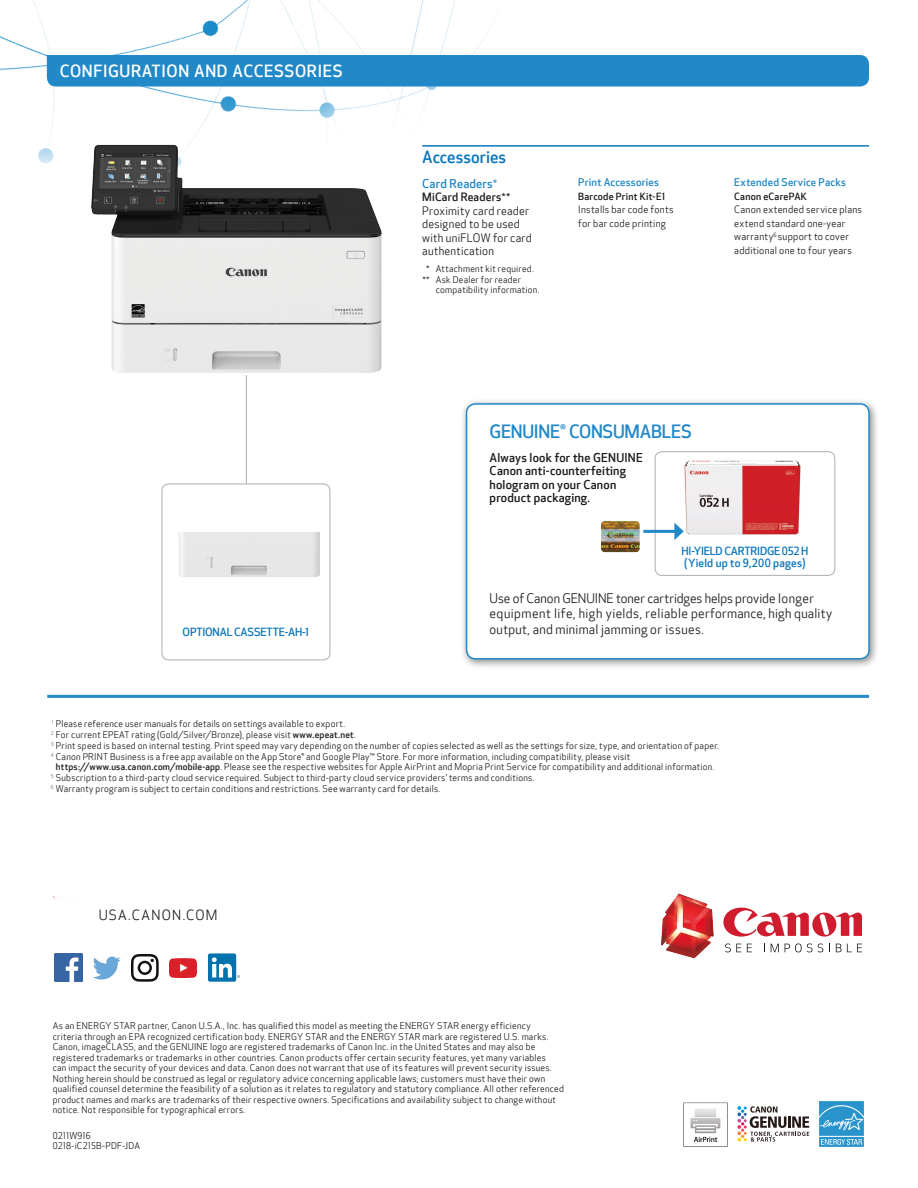
<style>
.page{position:relative;width:918px;height:1188px;background:#fff}
.page>*{position:absolute;margin:0;border:0;box-sizing:border-box;transform-origin:0 0}
.t1{font:500 18px "Optic Sans 301";letter-spacing:-.015em;color:#2289c8}
.t2{font:500 16.5px "Optic Sans 301";letter-spacing:.04em;color:#fff}
.t3{font:500 16.5px "Optic Sans 301";color:#0b76ba}
.t4{font:13.5px "Optic Sans 201";letter-spacing:.095em;color:#1c1b1a}
.t5{font:12.75px/15.8px "Optic Sans 201";letter-spacing:.02em;color:#1c1b1a}
.t6{font:500 12px/13.5px "Optic Sans 301";letter-spacing:.02em;color:#1c1b1a}
.t7{font:500 12px "Optic Sans 301";letter-spacing:.02em;color:#2289c8}
.t8{font:11.25px/13.5px "Optic Sans 201";letter-spacing:.02em;color:#1c1b1a}
.t9{font:500 11.25px "Optic Sans 301";letter-spacing:.02em;color:#1c1b1a}
.t10{font:500 11.1px/11.9px "Optic Sans 301";letter-spacing:-.01em;color:#0b76ba}
.t11{font:500 10.5px "Optic Sans 301";letter-spacing:.02em;color:#2289c8}
.t12{font:9.75px/13.5px "Optic Sans 201";letter-spacing:.03em;color:#1c1b1a}
.t13{font:500 9.75px "Optic Sans 301";letter-spacing:.025em;color:#1c1b1a}
.t14{font:9px/10.5px "Optic Sans 201";letter-spacing:.03em;color:#1c1b1a}
.s1{font-family:"Arial";font-weight:400}
.s2{font-family:"Arial"}
.s3{font-family:"Optic Sans 301";font-weight:500}
</style>
<div class="page">
<hr style="left:47px;top:695px;width:822px;height:3px;background:#2289c8">
<img style="left:0;top:0;width:492px;height:164px">
<hr style="left:422px;top:145px;width:447px;height:2px;background:#0b76ba">
<div style="left:460px;top:398px;width:420px;height:271px;background:#1c1b1a;opacity:.5"></div>
<svg style="left:465px;top:402px;width:406px;height:258px"></svg>
<hr style="left:246px;top:375px;width:1px;height:109px;background:#abacac">
<img style="left:55px;top:954px;width:27px;height:28px">
<svg style="left:93px;top:957px;width:28px;height:23px"></svg>
<svg style="left:131px;top:954px;width:28px;height:28px"></svg>
<svg style="left:169px;top:958px;width:28px;height:20px"></svg>
<div style="left:208px;top:954px;width:28px;height:28px;background:#0072ae;border-radius:2px"></div>
<svg style="left:212px;top:957px;width:28px;height:21px"></svg>
<svg style="left:737px;top:1106px;width:72px;height:36px"></svg>
<img style="left:819px;top:1101px;width:45px;height:46px">
<img style="left:683px;top:1102px;width:45px;height:45px">
<svg style="left:726px;top:908px;width:136px;height:29px"></svg>
<img style="left:661px;top:893px;width:65px;height:66px">
<svg style="left:725px;top:944px;width:16px;height:8px"></svg>
<svg style="left:747px;top:944px;width:5px;height:8px"></svg>
<svg style="left:771px;top:944px;width:8px;height:8px"></svg>
<svg style="left:785px;top:944px;width:38px;height:8px"></svg>
<svg style="left:836px;top:944px;width:26px;height:8px"></svg>
<div style="left:47px;top:55px;width:822px;height:32px;background:#2289c8"></div>
<div style="left:655px;top:452px;width:180px;height:123px;background:#fff;border-radius:7px"></div>
<img style="left:665px;top:460px;width:136px;height:75px">
<div style="left:655px;top:451px;width:180px;height:125px;border:1px solid #abacac;border-radius:7px"></div>
<img style="left:601px;top:516px;width:40px;height:40px">
<hr style="left:643px;top:530px;width:34px;height:3px;background:#2289c8">
<svg style="left:674px;top:523px;width:10px;height:17px"></svg>
<div style="left:162px;top:484px;width:168px;height:176px;border:1px solid #abacac;border-radius:7px"></div>
<img style="left:179px;top:532px;width:141px;height:45px">
<img style="left:63px;top:52px;width:339px;height:321px">
<h2 class="t2" style="left:60px;top:62px;width:285px">CONFIGURATION AND ACCESSORIES</h2>
<p class="t10" style="left:183px;top:626px;width:128px">OPTIONAL CASSETTE-AH-1</p>
<h2 class="t3" style="left:422px;top:148px;width:85px">Accessories</h2>
<h3 class="t7" style="left:422px;top:176px;width:77px">Card Readers<span class="s1">*</span></h3>
<p class="t9" style="left:422px;top:191px;width:90px">MiCard Readers<span class="s1">**</span></p>
<p class="t8" style="left:422px;top:204px;width:111px">Proximity card reader designed to be used with uniFLOW for card authentication</p>
<p class="t14" style="left:422px;top:264px;width:113px;text-indent:4px"><span class="s2">*</span> Attachment kit required. <span class="s2">**</span> Ask Dealer for reader</p>
<p class="t14" style="left:436px;top:285px;width:105px">compatibility information.</p>
<p class="t11" style="left:578px;top:177px;width:82px">Print Accessories</p>
<p class="t13" style="left:578px;top:191px;width:88px">Barcode Print Kit-E1</p>
<p class="t12" style="left:578px;top:203px;width:97px">Installs bar code fonts for bar code printing</p>
<p class="t11" style="left:734px;top:177px;width:113px">Extended Service Packs</p>
<p class="t13" style="left:734px;top:191px;width:74px">Canon eCarePAK</p>
<p class="t12" style="left:734px;top:203px;width:129px">Canon extended service plans extend standard one-year warranty<sup>6</sup> support to cover additional one to four years</p>
<h1 class="t1" style="left:490px;top:421px;width:204px">GENUINE® CONSUMABLES</h1>
<h3 class="t6" style="left:490px;top:451px;width:155px">Always look for the GENUINE<br>Canon anti-counterfeiting hologram on your Canon product packaging.</h3>
<p class="t10" style="left:682px;top:545px;width:128px">HI-YIELD CARTRIDGE 052 H (Yield up to 9,200 pages)</p>
<h3 class="t5" style="left:490px;top:591px;width:344px">Use of Canon GENUINE toner cartridges helps provide longer equipment life, high yields, reliable performance, high quality output, and minimal jamming or issues.</h3>
<p class="t14" style="left:51px;top:719px;width:670px;line-height:10.9px"><sup>1</sup> Please reference user manuals for details on settings available to export.<br><sup>2</sup> For current EPEAT rating (Gold/Silver/Bronze), please visit <span class="s3">www.epeat.net</span>.<br><sup>3</sup> Print speed is based on internal testing. Print speed may vary depending on the number of copies selected as well as the settings for size, type, and orientation of paper.<br><sup>4</sup> Canon PRINT Business is a free app available on the App Store® and Google Play™ Store. For more information, including compatibility, please visit</p>
<p class="t14" style="left:51px;top:762px;width:665px;line-height:11.1px;text-indent:5px"><span class="s3">https://www.usa.canon.com/mobile-app</span>. Please see the respective websites for Apple AirPrint and Mopria Print Service for compatibility and additional information.<br><sup>5</sup> Subscription to a third-party cloud service required. Subject to third-party cloud service providers’ terms and conditions.<br><sup>6</sup> Warranty program is subject to certain conditions and restrictions. See warranty card for details.</p>
<h3 class="t4" style="left:99px;top:908px;width:120px">USA.CANON.COM</h3>
<p class="t14" style="left:53px;top:1021px;width:513px">As an ENERGY STAR partner, Canon U.S.A., Inc. has qualified this model as meeting the ENERGY STAR energy efficiency<br>criteria through an EPA recognized certification body. ENERGY STAR and the ENERGY STAR mark are registered U.S. marks.<br>Canon, imageCLASS, and the GENUINE logo are registered trademarks of Canon Inc. in the United States and may also be registered trademarks or trademarks in other countries. Canon products offer certain security features, yet many variables<br>can impact the security of your devices and data. Canon does not warrant that use of its features will prevent security issues.<br>Nothing herein should be construed as legal or regulatory advice concerning applicable laws; customers must have their own qualified counsel determine the feasibility of a solution as it relates to regulatory and statutory compliance. All other referenced product names and marks are trademarks of their respective owners. Specifications and availability subject to change without notice. Not responsible for typographical errors.</p>
<p class="t14" style="left:53px;top:1131px;width:89px">0211W916<br>0218-iC215B-PDF-JDA</p>
</div>
